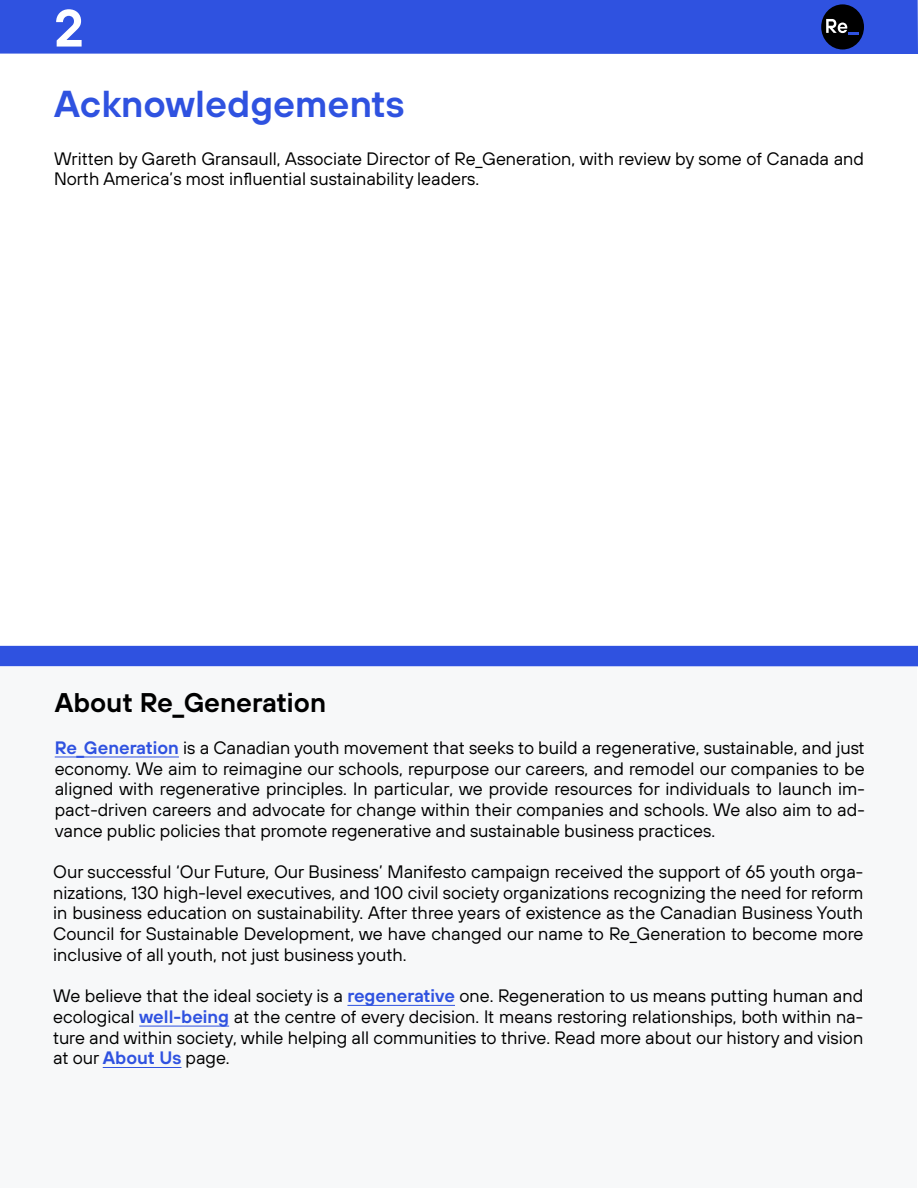
<style>
.page{position:relative;width:918px;height:1188px;background:#fff}
.page>*{position:absolute;margin:0;border:0;box-sizing:border-box;transform-origin:0 0}
.t1{font:600 52.5px "TT Hoves";color:#fff}
.t2{font:600 37.5px "TT Hoves";color:#2f52e0}
.t3{font:600 27px "TT Hoves";color:#000}
.t4{font:18px/20.7px "TT Hoves";color:#000;text-align:justify}
.s1{font-weight:600;color:#2f52e0}
</style>
<div class="page">
<div style="left:1px;top:667px;width:916px;height:521px;background:#f7f8f9"></div>
<div style="left:0;top:0;width:918px;height:54px;background:#2f52e0"></div>
<div style="left:821px;top:4px;width:43px;height:46px;background:#000;border-radius:50%"></div>
<svg style="left:826px;top:19px;width:33px;height:16px"></svg>
<div style="left:0;top:646px;width:918px;height:20px;background:#2f52e0"></div>
<hr style="left:55px;top:757px;width:124px;height:1px;background:#2f52e0">
<hr style="left:347px;top:1005px;width:108px;height:1px;background:#2f52e0">
<hr style="left:139px;top:1026px;width:90px;height:1px;background:#2f52e0">
<hr style="left:103px;top:1067px;width:78px;height:1px;background:#2f52e0">
<h1 class="t1" style="left:54px;top:-6px;width:31px">2</h1>
<h2 class="t2" style="left:54px;top:79px;width:352px">Acknowledgements</h2>
<p class="t4" style="left:54px;top:148px;width:812px">Written by Gareth Gransaull, Associate Director of Re_Generation, with review by some of Canada and<br>North America’s most influential sustainability leaders.</p>
<h3 class="t3" style="left:55px;top:685px;width:273px">About Re_Generation</h3>
<p class="t4" style="left:55px;top:737px;width:812px"><span class="s1">Re_Generation</span> is a Canadian youth movement that seeks to build a regenerative, sustainable, and just economy. We aim to reimagine our schools, repurpose our careers, and remodel our companies to be aligned with regenerative principles. In particular, we provide resources for individuals to launch im&shy;pact-driven careers and advocate for change within their companies and schools. We also aim to ad&shy;vance public policies that promote regenerative and sustainable business practices.</p>
<p class="t4" style="left:53px;top:861px;width:812px">Our successful ‘Our Future, Our Business’ Manifesto campaign received the support of 65 youth orga&shy;nizations, 130 high-level executives, and 100 civil society organizations recognizing the need for reform in business education on sustainability. After three years of existence as the Canadian Business Youth Council for Sustainable Development, we have changed our name to Re_Generation to become more inclusive of all youth, not just business youth.</p>
<p class="t4" style="left:53px;top:985px;width:812px">We believe that the ideal society is a <span class="s1">regenerative</span> one. Regeneration to us means putting human and ecological <span class="s1">well-being</span> at the centre of every decision. It means restoring relationships, both within na&shy;ture and within society, while helping all communities to thrive. Read more about our history and vision at our <span class="s1">About Us</span> page.</p>
</div>
